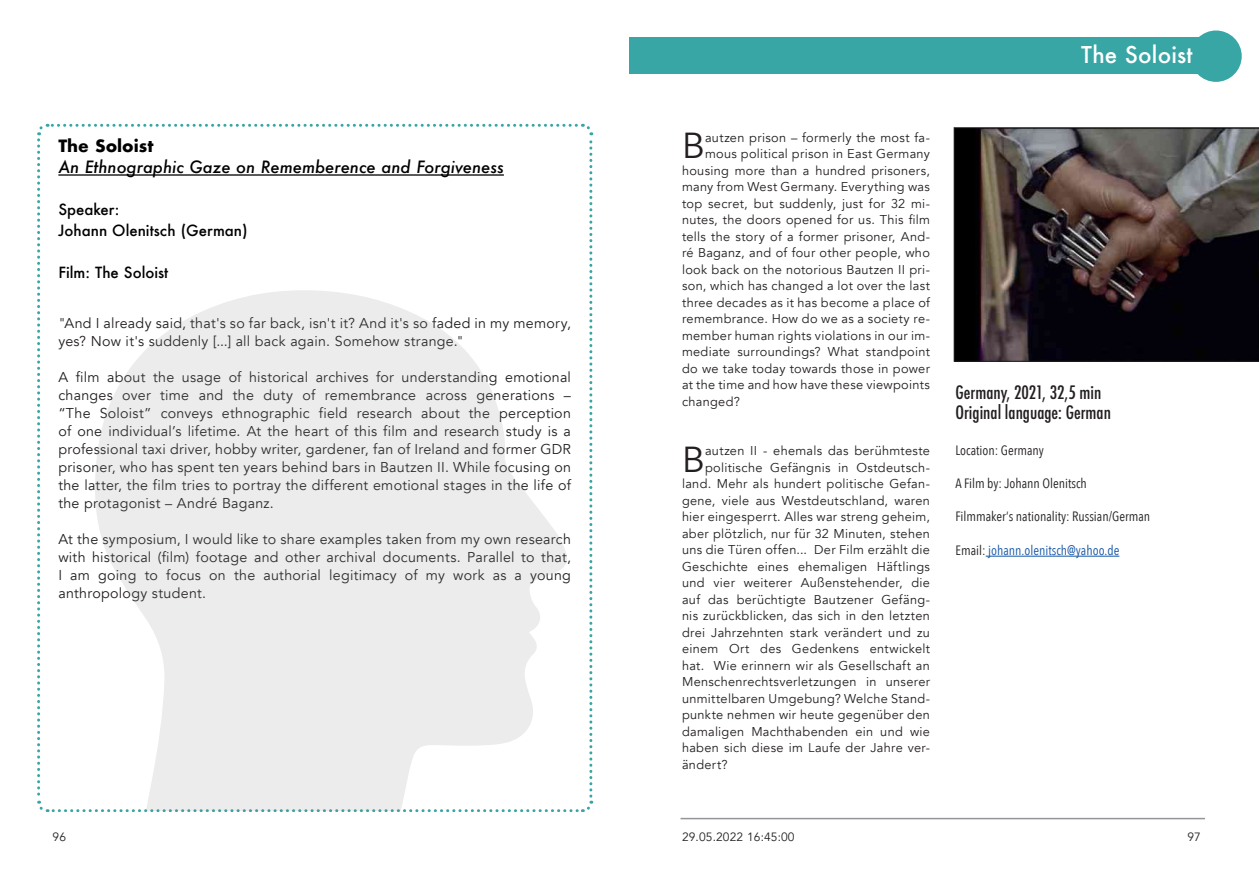
<style>
.page{position:relative;width:1259px;height:893px;background:#fff}
.page>*{position:absolute;margin:0;border:0;box-sizing:border-box;transform-origin:0 0}
.t1{font:36px "Avenir";color:#231f20}
.t2{font:500 22.5px "Futura";letter-spacing:.01em;color:#fff}
.t3{font:500 condensed 18px/19.5px "Futura";color:#231f20}
.t4{font:italic 500 16.5px "Futura";color:#000}
.t5{font:700 16.5px "Futura";color:#000}
.t6{font:500 15px/21px "Futura";color:#000}
.t7{font:14.25px/18px "Avenir";letter-spacing:.02em;color:#231f20;text-align:justify}
.t8{font:13.5px "Avenir Next Condensed";color:#231f20}
.t9{font:13.5px "Avenir Next Condensed";color:#1556a6}
.t10{font:12.75px "Avenir";letter-spacing:.025em;color:#231f20}
.t11{font:12px "Avenir";letter-spacing:.01em;color:#231f20}
.s1{font-family:"Futura";font-weight:500;font-size:13.5px}
.s2{color:#231f20}
</style>
<div class="page">
<hr style="left:680px;top:818px;width:525px;height:1px;background:#939598">
<svg style="left:37px;top:123px;width:557px;height:689px"></svg>
<hr style="left:58px;top:174px;width:446px;height:2px;background:#000">
<div style="left:1190px;top:31px;width:51px;height:51px;background:#37a6a4;border-radius:50%"></div>
<div style="left:629px;top:37px;width:587px;height:37px;background:#37a6a4"></div>
<svg style="left:954px;top:128px;width:305px;height:233px;background:#362f30"></svg>
<hr style="left:985px;top:556px;width:134px;height:1px;background:#1556a6">
<svg style="left:94px;top:289px;width:475px;height:522px;fill:#ececec"></svg>
<p class="t5" style="left:58px;top:134px;width:97px">The Soloist</p>
<p class="t4" style="left:58px;top:156px;width:447px">An Ethnographic Gaze on Rememberence and Forgiveness</p>
<p class="t6" style="left:58px;top:199px;width:191px">Speaker:<br>Johann Olenitsch (German)</p>
<p class="t6" style="left:58px;top:262px;width:111px">Film: The Soloist</p>
<p class="t7" style="left:58px;top:315px;width:514px">"And I already said, that's so far back, isn't it? And it's so faded in my memory, yes? Now it's suddenly [...] all back again. Somehow strange."</p>
<p class="t7" style="left:58px;top:369px;width:514px">A film about the usage of historical archives for understanding emotional changes over time and the duty of remembrance across generations – “The Soloist” conveys ethnographic field research about the perception of one individual’s lifetime. At the heart of this film and research study is a professional taxi driver, hobby writer, gardener, fan of Ireland and former GDR prisoner, who has spent ten years behind bars in Bautzen II. While focusing on the latter, the film tries to portray the different emotional stages in the life of the protagonist – André Baganz.</p>
<p class="t7" style="left:58px;top:531px;width:514px">At the symposium, I would like to share examples taken from my own research with historical (film) footage and other archival documents. Parallel to that, I am going to focus on the authorial legitimacy of my work as a young anthropology student.</p>
<p class="t11" style="left:53px;top:829px;width:21px">96<span class="s1">96</span></p>
<h2 class="t2" style="left:1081px;top:39px;width:113px">The Soloist</h2>
<h1 class="t1" style="left:682px;top:124px;width:24px">B</h1>
<p class="t10" style="left:705px;top:130px;width:226px">autzen prison – formerly the most fa-</p>
<p class="t10" style="left:705px;top:146px;width:226px">mous political prison in East Germany</p>
<p class="t10" style="left:682px;top:163px;width:249px">housing more than a hundred prisoners,</p>
<p class="t10" style="left:682px;top:179px;width:249px">many from West Germany. Everything was</p>
<p class="t10" style="left:682px;top:196px;width:249px">top secret, but suddenly, just for 32 mi-</p>
<p class="t10" style="left:682px;top:212px;width:249px">nutes, the doors opened for us. This film</p>
<p class="t10" style="left:682px;top:229px;width:249px">tells the story of a former prisoner, And-</p>
<p class="t10" style="left:682px;top:245px;width:249px">ré Baganz, and of four other people, who</p>
<p class="t10" style="left:682px;top:262px;width:249px">look back on the notorious Bautzen II pri-</p>
<p class="t10" style="left:682px;top:278px;width:249px">son, which has changed a lot over the last</p>
<p class="t10" style="left:682px;top:295px;width:249px">three decades as it has become a place of</p>
<p class="t10" style="left:682px;top:311px;width:249px">remembrance. How do we as a society re-</p>
<p class="t10" style="left:682px;top:328px;width:249px">member human rights violations in our im-</p>
<p class="t10" style="left:682px;top:344px;width:249px">mediate surroundings? What standpoint</p>
<p class="t10" style="left:682px;top:361px;width:249px">do we take today towards those in power</p>
<p class="t10" style="left:682px;top:377px;width:249px">at the time and how have these viewpoints</p>
<p class="t10" style="left:682px;top:394px;width:59px">changed?</p>
<h1 class="t1" style="left:682px;top:438px;width:24px">B</h1>
<p class="t10" style="left:705px;top:443px;width:226px">autzen II - ehemals das berühmteste</p>
<p class="t10" style="left:705px;top:460px;width:226px">politische Gefängnis in Ostdeutsch-</p>
<p class="t10" style="left:682px;top:476px;width:249px">land. Mehr als hundert politische Gefan-</p>
<p class="t10" style="left:682px;top:493px;width:249px">gene, viele aus Westdeutschland, waren</p>
<p class="t10" style="left:682px;top:509px;width:249px">hier eingesperrt. Alles war streng geheim,</p>
<p class="t10" style="left:682px;top:526px;width:249px">aber plötzlich, nur für 32 Minuten, stehen</p>
<p class="t10" style="left:682px;top:542px;width:249px">uns die Türen offen... Der Film erzählt die</p>
<p class="t10" style="left:682px;top:559px;width:249px">Geschichte eines ehemaligen Häftlings</p>
<p class="t10" style="left:682px;top:575px;width:249px">und vier weiterer Außenstehender, die</p>
<p class="t10" style="left:682px;top:592px;width:249px">auf das berüchtigte Bautzener Gefäng-</p>
<p class="t10" style="left:682px;top:608px;width:249px">nis zurückblicken, das sich in den letzten</p>
<p class="t10" style="left:682px;top:625px;width:249px">drei Jahrzehnten stark verändert und zu</p>
<p class="t10" style="left:682px;top:641px;width:249px">einem Ort des Gedenkens entwickelt</p>
<p class="t10" style="left:682px;top:658px;width:249px">hat. Wie erinnern wir als Gesellschaft an</p>
<p class="t10" style="left:682px;top:674px;width:249px">Menschenrechtsverletzungen in unserer</p>
<p class="t10" style="left:682px;top:691px;width:249px">unmittelbaren Umgebung? Welche Stand-</p>
<p class="t10" style="left:682px;top:707px;width:249px">punkte nehmen wir heute gegenüber den</p>
<p class="t10" style="left:682px;top:724px;width:249px">damaligen Machthabenden ein und wie</p>
<p class="t10" style="left:682px;top:740px;width:249px">haben sich diese im Laufe der Jahre ver-</p>
<p class="t10" style="left:682px;top:757px;width:47px">ändert?</p>
<h3 class="t3" style="left:955px;top:383px;width:157px">Germany, 2021, 32,5 min<br>Original language: German</h3>
<p class="t8" style="left:955px;top:438px;width:90px">Location: Germany</p>
<p class="t8" style="left:955px;top:471px;width:133px">A Film by: Johann Olenitsch</p>
<p class="t8" style="left:955px;top:504px;width:196px">Filmmaker‘s nationality: Russian/German</p>
<p class="t9" style="left:955px;top:539px;width:165px"><span class="s2">Email:</span> johann.olenitsch@yahoo.de</p>
<p class="t11" style="left:682px;top:829px;width:114px">29.05.2022 16:45:00</p>
<p class="t11" style="left:1187px;top:829px;width:15px">97</p>
</div>
